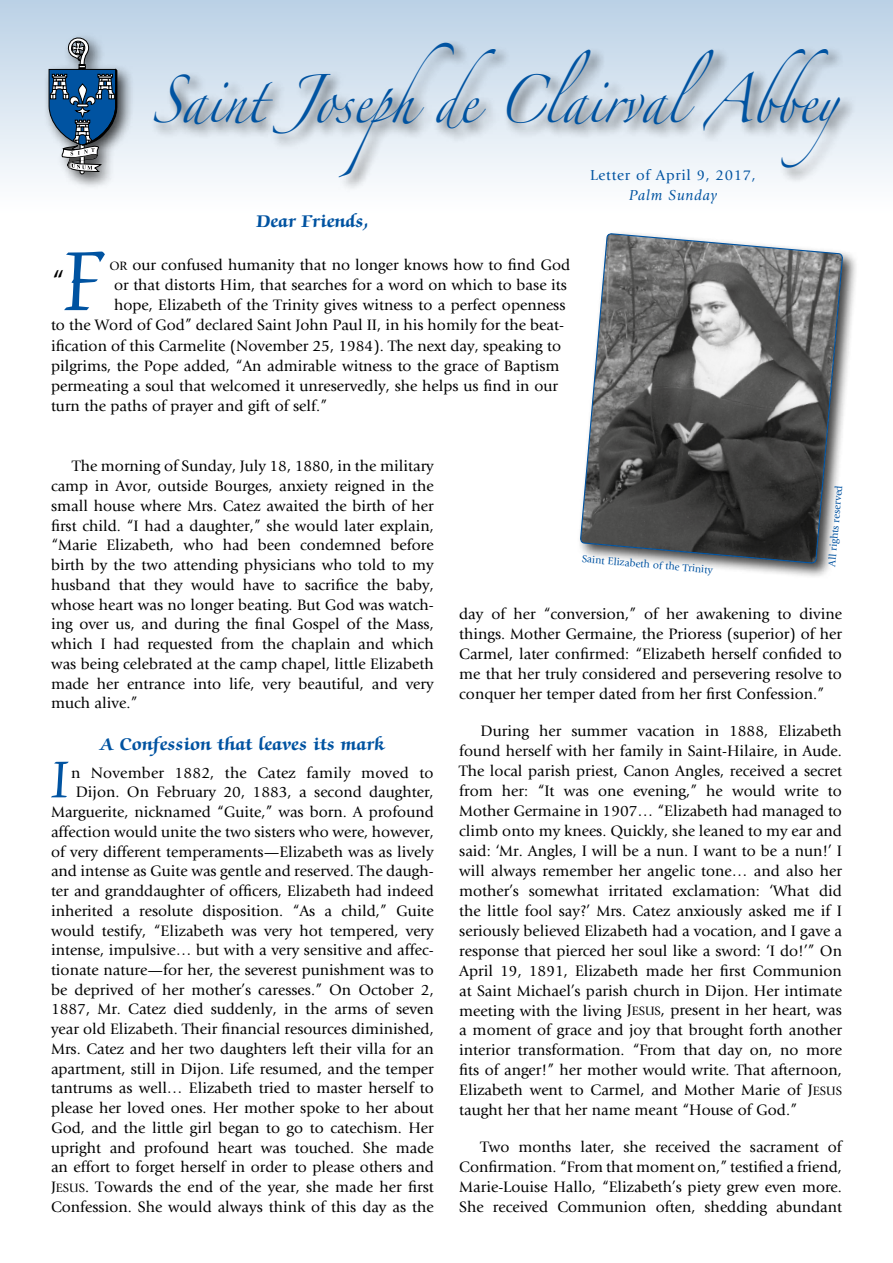
<style>
.page{position:relative;width:893px;height:1263px;background:#fff}
.page>*{position:absolute;margin:0;border:0;box-sizing:border-box;transform-origin:0 0}
.t1{font:96.9px "Zapf Chancery Std";color:#0053a1;scale:.91 1}
.t2{font:60px "Zapf Chancery Std";color:#0053a1;scale:.91 1}
.t3{font:43.2px "Zapfino";color:#0053a1;scale:.83 1}
.t4{font:30.15px "Giovanni";color:#000}
.t5{font:700 19.5px "Zapf Chancery Std";letter-spacing:.015em;color:#0053a1}
.t6{font:15.75px/19.8px "Giovanni";color:#000;text-align:justify}
.t7{font:15px "Giovanni";letter-spacing:.05em;color:#0053a1}
.t8{font:italic 15px "Giovanni";letter-spacing:.05em;color:#0053a1}
.t9{font:10.5px "Giovanni";color:#0053a1}
.s1{font-family:"Giovanni Book SC800";font-size:12.6px}
.s2{font-family:"Giovanni Book SC800"}
</style>
<div class="page">
<div style="left:0;top:0;width:893px;height:213px;background:linear-gradient(to bottom,#bbd1e6,#fff)"></div>
<div style="left:151px;top:39px;width:705px;height:154px;background:#000;opacity:.75"></div>
<div style="left:43px;top:33px;width:92px;height:158px;background:#000;opacity:.75"></div>
<svg style="left:49px;top:38px;width:68px;height:136px;background:#6886a1"></svg>
<div style="left:576px;top:230px;width:283px;height:350px;background:#000;opacity:.75"></div>
<svg style="left:579px;top:233px;width:264px;height:331px;background:#717272"></svg>
<h3 class="t3" style="left:152px;top:82px;width:873px">Saint Josephde ClairvalAbbey</h3>
<p class="t7" style="left:590px;top:167px;width:167px">Letter of April 9, 2017,</p>
<p class="t8" style="left:629px;top:187px;width:89px">Palm Sunday</p>
<p class="t5" style="left:256px;top:211px;width:114px">Dear Friends,</p>
<h1 class="t1" style="left:64px;top:231px;width:44px">F</h1>
<p class="t6" style="left:109px;top:255px;width:462px"><span class="s1">OR</span> our confused humanity that no longer knows how to find God</p>
<h3 class="t4" style="left:51px;top:265px;width:15px">“</h3>
<p class="t6" style="left:114px;top:275px;width:454px">or that distorts Him, that searches for a word on which to base its</p>
<p class="t6" style="left:114px;top:295px;width:453px">hope, Elizabeth of the Trinity gives witness to a perfect openness</p>
<p class="t6" style="left:51px;top:315px;width:515px">to the Word of God” declared Saint John Paul II, in his homily for the beat-</p>
<p class="t6" style="left:51px;top:336px;width:512px">ification of this Carmelite (November 25, 1984). The next day, speaking to</p>
<p class="t6" style="left:51px;top:356px;width:510px">pilgrims, the Pope added, “An admirable witness to the grace of Baptism</p>
<p class="t6" style="left:51px;top:376px;width:509px">permeating a soul that welcomed it unreservedly, she helps us find in our</p>
<p class="t6" style="left:51px;top:396px;width:278px">turn the paths of prayer and gift of self.”</p>
<p class="t6" style="left:51px;top:456px;width:384px;text-indent:21px">The morning of Sunday, July 18, 1880, in the military camp in Avor, outside Bourges, anxiety reigned in the small house where Mrs. Catez awaited the birth of her first child. “I had a daughter,” she would later explain, “Marie Elizabeth, who had been condemned before birth by the two attending physicians who told to my husband that they would have to sacrifice the baby, whose heart was no longer beating. But God was watch&shy;ing over us, and during the final Gospel of the Mass, which I had requested from the chaplain and which was being celebrated at the camp chapel, little Elizabeth made her entrance into life, very beautiful, and very much alive.”</p>
<p class="t5" style="left:100px;top:734px;width:286px">A Confession that leaves its mark</p>
<h2 class="t2" style="left:51px;top:748px;width:21px">I</h2>
<p class="t6" style="left:51px;top:763px;width:384px;text-align:right">n November 1882, the Catez family moved to Dijon. On February 20, 1883, a second daughter, Marguerite, nicknamed “Guite,” was born. A profound affection would unite the two sisters who were, however, of very different temperaments—Elizabeth was as lively and intense as Guite was gentle and reserved. The daugh&shy;ter and granddaughter of officers, Elizabeth had indeed inherited a resolute disposition. “As a child,” Guite would testify, “Elizabeth was very hot tempered, very intense, impulsive… but with a very sensitive and affec&shy;tionate nature—for her, the severest punishment was to be deprived of her mother’s caresses.” On October 2, 1887, Mr. Catez died suddenly, in the arms of seven year old Elizabeth. Their financial resources diminished, Mrs. Catez and her two daughters left their villa for an apartment, still in Dijon. Life resumed, and the temper tantrums as well… Elizabeth tried to master herself to please her loved ones. Her mother spoke to her about God, and the little girl began to go to catechism. Her upright and profound heart was touched. She made an effort to forget herself in order to please others and <span class="s2">J</span><span class="s1">ESUS</span>. Towards the end of the year, she made her first Confession. She would always think of this day as the</p>
<p class="t9" style="left:582px;top:552px;width:133px;rotate:5deg">Saint Elizabeth of the Trinity</p>
<p class="t9" style="left:826px;top:566px;width:83px;rotate:-85deg">All rights reserved</p>
<p class="t6" style="left:459px;top:604px;width:384px">day of her “conversion,” of her awakening to divine things. Mother Germaine, the Prioress (superior) of her Carmel, later confirmed: “Elizabeth herself confided to me that her truly considered and persevering resolve to conquer her temper dated from her first Confession.”</p>
<p class="t6" style="left:459px;top:721px;width:384px;text-indent:21px">During her summer vacation in 1888, Elizabeth found herself with her family in Saint-Hilaire, in Aude.<br>The local parish priest, Canon Angles, received a secret from her: “It was one evening,” he would write to Mother Germaine in 1907… “Elizabeth had managed to climb onto my knees. Quickly, she leaned to my ear and said: ‘Mr. Angles, I will be a nun. I want to be a nun!’ I will always remember her angelic tone… and also her mother’s somewhat irritated exclamation: ‘What did the little fool say?’ Mrs. Catez anxiously asked me if I seriously believed Elizabeth had a vocation, and I gave a response that pierced her soul like a sword: ‘I do!’” On April 19, 1891, Elizabeth made her first Communion at Saint Michael’s parish church in Dijon. Her intimate meeting with the living <span class="s2">J</span><span class="s1">ESUS</span>, present in her heart, was a moment of grace and joy that brought forth another interior transformation. “From that day on, no more fits of anger!” her mother would write. That afternoon, Elizabeth went to Carmel, and Mother Marie of <span class="s2">J</span><span class="s1">ESUS </span>taught her that her name meant “House of God.”</p>
<p class="t6" style="left:459px;top:1137px;width:384px;text-indent:21px">Two months later, she received the sacrament of Confirmation. “From that moment on,” testified a friend, Marie-Louise Hallo, “Elizabeth’s piety grew even more.<br>She received Communion often, shedding abundant</p>
</div>
